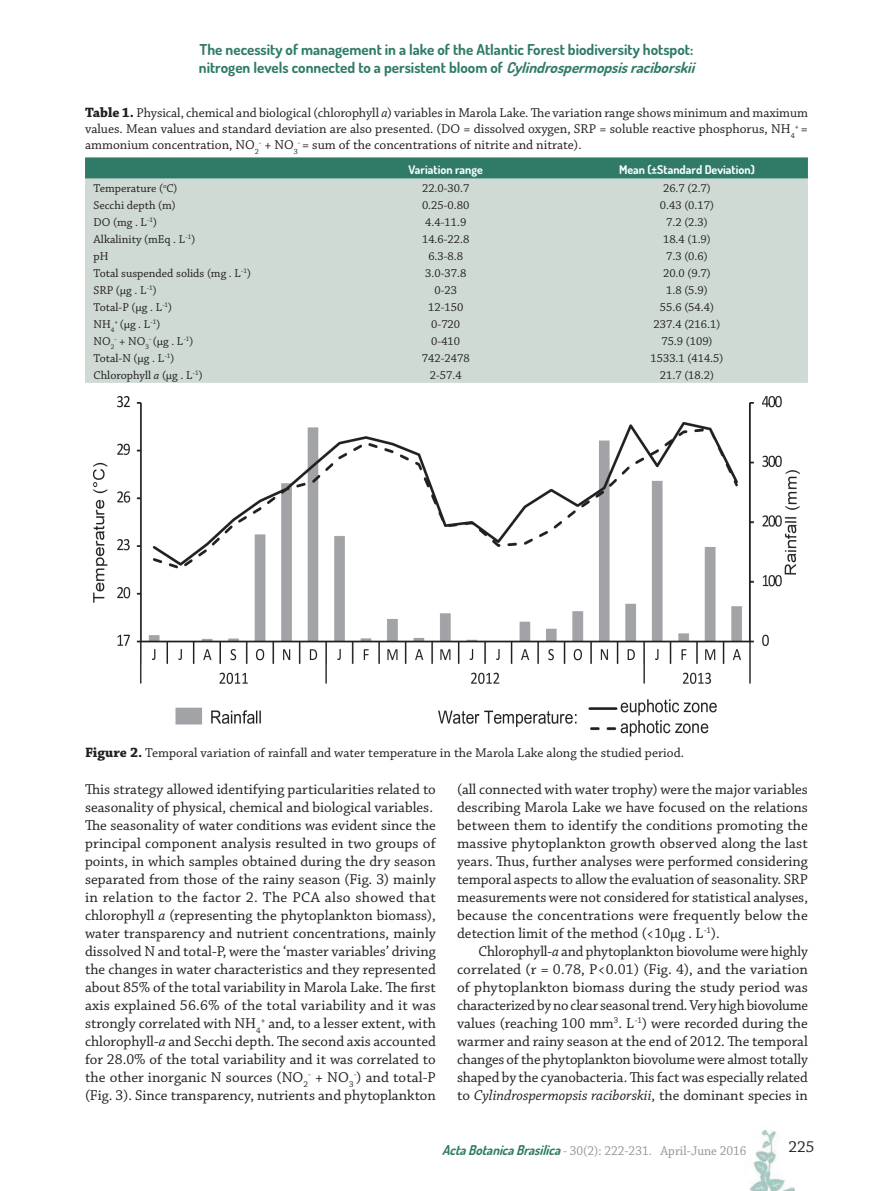
<style>
.page{position:relative;width:893px;height:1191px;background:#fff}
.page>*{position:absolute;margin:0;border:0;box-sizing:border-box;transform-origin:0 0}
.t1{font:16.5px "Chaparral Pro";color:#231f20}
.t2{font:15px/18px "Chaparral Pro";color:#231f20;text-align:justify}
.t3{font:700 15px/18px "Dosis";color:#2f7b67}
.t4{font:13.5px/16.2px "Chaparral Pro";color:#231f20}
.t5{font:13.5px "Chaparral Pro";color:#939598;scale:.95 1}
.t6{font:12px "Chaparral Pro";color:#231f20}
.t7{font:700 12px "Dosis";color:#fff}
.t8{font:7.8px "Chaparral Pro";color:#231f20}
.s1{font-style:italic}
.s2{font-weight:700;font-size:14.25px}
.s3{font-size:13.5px}
.s4{font-family:"Dosis";font-weight:700;font-style:italic;color:#2f7b67}
</style>
<div class="page">
<img style="left:749px;top:1130px;width:45px;height:61px">
<img style="left:93px;top:396px;width:707px;height:341px">
<svg style="left:85px;top:157px;width:723px;height:22px;background:#37806c"></svg>
<div style="left:85px;top:179px;width:723px;height:204px;background:#cfdad5"></div>
<p class="t3" style="left:199px;top:40px;width:502px">The necessity of management in a lake of the Atlantic Forest biodiversity hotspot: nitrogen levels connected to a persistent bloom of <span class="s1">Cylindrospermopsisraciborskii</span></p>
<p class="t4" style="left:85px;top:105px;width:724px"><span class="s2">Table 1.</span> Physical, chemical and biological (chlorophyll <span class="s1">a</span>) variables in Marola Lake. The variation range shows minimum and maximum values. Mean values and standard deviation are also presented. (DO = dissolved oxygen, SRP = soluble reactive phosphorus, NH<sub>4</sub></p>
<p class="t8" style="left:795px;top:122px;width:15px">+ <span class="s3">=</span></p>
<p class="t4" style="left:85px;top:137px;width:498px">ammonium concentration, NO<sub>2</sub><sup>-</sup> + NO<sub>3</sub><sup>-</sup> = sum of the concentrations of nitrite and nitrate).</p>
<p class="t7" style="left:408px;top:162px;width:76px">Variation range</p>
<p class="t7" style="left:619px;top:162px;width:137px">Mean (±Standard Deviation)</p>
<p class="t6" style="left:94px;top:181px;width:85px">Temperature (<sup>o</sup>C)</p>
<p class="t6" style="left:422px;top:181px;width:49px">22.0-30.7</p>
<p class="t6" style="left:663px;top:181px;width:49px">26.7 (2.7)</p>
<p class="t6" style="left:94px;top:198px;width:84px">Secchi depth (m)</p>
<p class="t6" style="left:422px;top:198px;width:49px">0.25-0.80</p>
<p class="t6" style="left:660px;top:198px;width:56px">0.43 (0.17)</p>
<p class="t6" style="left:94px;top:215px;width:65px">DO (mg . L<sup>-1</sup>)</p>
<p class="t6" style="left:425px;top:215px;width:43px">4.4-11.9</p>
<p class="t6" style="left:666px;top:215px;width:43px">7.2 (2.3)</p>
<p class="t6" style="left:94px;top:232px;width:103px">Alkalinity (mEq . L<sup>-1</sup>)</p>
<p class="t6" style="left:422px;top:232px;width:49px">14.6-22.8</p>
<p class="t6" style="left:663px;top:232px;width:49px">18.4 (1.9)</p>
<p class="t6" style="left:94px;top:249px;width:17px">pH</p>
<p class="t6" style="left:428px;top:249px;width:36px">6.3-8.8</p>
<p class="t6" style="left:666px;top:249px;width:43px">7.3 (0.6)</p>
<p class="t6" style="left:94px;top:266px;width:159px">Total suspended solids (mg . L<sup>-1</sup>)</p>
<p class="t6" style="left:425px;top:266px;width:43px">3.0-37.8</p>
<p class="t6" style="left:663px;top:266px;width:49px">20.0 (9.7)</p>
<p class="t6" style="left:94px;top:283px;width:65px">SRP (µg . L<sup>-1</sup>)</p>
<p class="t6" style="left:434px;top:283px;width:24px">0-23</p>
<p class="t6" style="left:666px;top:283px;width:43px">1.8 (5.9)</p>
<p class="t6" style="left:94px;top:300px;width:80px">Total-P (µg . L<sup>-1</sup>)</p>
<p class="t6" style="left:428px;top:300px;width:37px">12-150</p>
<p class="t6" style="left:660px;top:300px;width:56px">55.6 (54.4)</p>
<p class="t6" style="left:94px;top:317px;width:68px">NH<sub>4</sub><sup>+</sup> (µg . L<sup>-1</sup>)</p>
<p class="t6" style="left:431px;top:317px;width:30px">0-720</p>
<p class="t6" style="left:654px;top:317px;width:68px">237.4 (216.1)</p>
<p class="t6" style="left:94px;top:334px;width:101px">NO<sub>2</sub><sup>-</sup> + NO<sub>3</sub><sup>-</sup> (µg . L<sup>-1</sup>)</p>
<p class="t6" style="left:431px;top:334px;width:30px">0-410</p>
<p class="t6" style="left:661px;top:334px;width:53px">75.9 (109)</p>
<p class="t6" style="left:94px;top:351px;width:82px">Total-N (µg . L<sup>-1</sup>)</p>
<p class="t6" style="left:422px;top:351px;width:49px">742-2478</p>
<p class="t6" style="left:650px;top:351px;width:74px">1533.1 (414.5)</p>
<p class="t6" style="left:94px;top:368px;width:111px">Chlorophyll <span class="s1">a</span> (µg . L<sup>-1</sup>)</p>
<p class="t6" style="left:430px;top:368px;width:33px">2-57.4</p>
<p class="t6" style="left:660px;top:368px;width:56px">21.7 (18.2)</p>
<p class="t4" style="left:85px;top:745px;width:600px"><span class="s2">Figure 2.</span> Temporal variation of rainfall and water temperature in the Marola Lake along the studied period.</p>
<p class="t2" style="left:85px;top:780px;width:352px;text-align:left">This strategy allowed identifying particularities related to seasonality of physical, chemical and biological variables.<br>The seasonality of water conditions was evident since the principal component analysis resulted in two groups of points, in which samples obtained during the dry season separated from those of the rainy season (Fig. 3) mainly in relation to the factor 2. The PCA also showed that chlorophyll <span class="s1">a</span> (representing the phytoplankton biomass), water transparency and nutrient concentrations, mainly dissolved N and total-P, were the ‘master variables’ driving the changes in water characteristics and they represented about 85% of the total variability in Marola Lake. The first axis explained 56.6% of the total variability and it was strongly correlated with NH<sub>4</sub><sup>+</sup> and, to a lesser extent, with chlorophyll-<span class="s1">a</span> and Secchi depth. The second axis accounted for 28.0% of the total variability and it was correlated to the other inorganic N sources (NO<sub>2</sub><sup>-</sup> + NO<sub>3</sub><sup>-</sup>) and total-P (Fig. 3). Since transparency, nutrients and phytoplankton</p>
<p class="t2" style="left:457px;top:780px;width:352px">(all connected with water trophy) were the major variables describing Marola Lake we have focused on the relations between them to identify the conditions promoting the massive phytoplankton growth observed along the last years. Thus, further analyses were performed considering temporal aspects to allow the evaluation of seasonality. SRP measurements were not considered for statistical analyses, because the concentrations were frequently below the detection limit of the method (&lt;10µg . L<sup>-1</sup>).</p>
<p class="t2" style="left:457px;top:942px;width:352px;text-indent:21px">Chlorophyll-<span class="s1">a</span> and phytoplankton biovolume were highly correlated (r = 0.78, P&lt;0.01) (Fig. 4), and the variation of phytoplankton biomass during the study period was characterized by no clear seasonal trend. Very high biovolume values (reaching 100 mm<sup>3</sup>. L<sup>-1</sup>) were recorded during the warmer and rainy season at the end of 2012. The temporal changes of the phytoplankton biovolume were almost totally shaped by the cyanobacteria. This fact was especially related to <span class="s1">Cylindrospermopsis raciborskii</span>, the dominant species in</p>
<p class="t5" style="left:442px;top:1143px;width:322px"><span class="s4">ActaBotanicaBrasilica</span>- 30(2): 222-231. April-June 2016</p>
<p class="t1" style="left:788px;top:1137px;width:27px">225</p>
</div>
